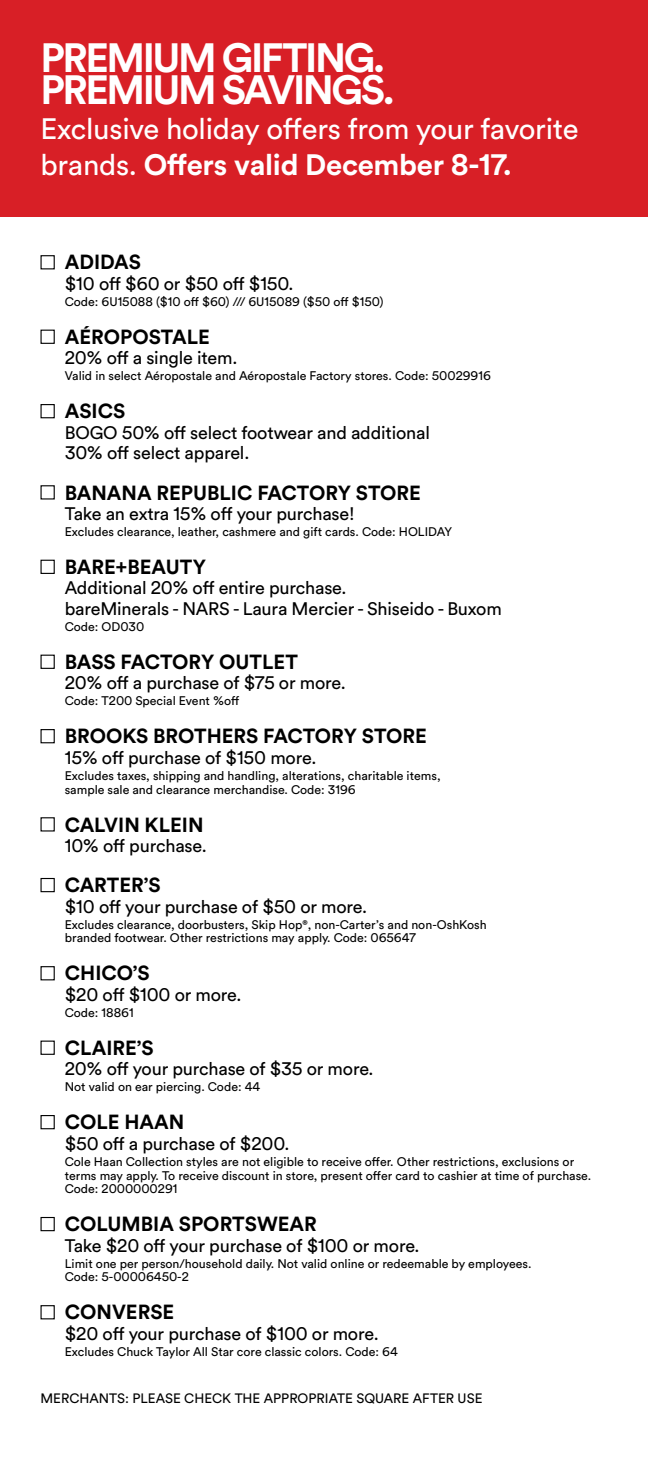
<style>
.page{position:relative;width:648px;height:1458px;background:#fff}
.page>*{position:absolute;margin:0;border:0;box-sizing:border-box;transform-origin:0 0}
.t1{font:700 40.5px/32.4px "Simon Circular";letter-spacing:-.06em;color:#fff}
.t2{font:29.25px/35.1px "Simon Circular";letter-spacing:-.01em;color:#fff}
.t3{font:700 20.25px "Simon Circular";color:#000}
.t4{font:18px/20.5px "Simon Circular";letter-spacing:-.01em;color:#000}
.t5{font:13.5px "Simon Circular";color:#000}
.t6{font:12.38px/13.7px "Simon Circular";color:#000}
.s1{font-weight:700}
</style>
<div class="page">
<div style="left:0;top:0;width:648px;height:216px;background:#d81f26"></div>
<div style="left:40px;top:255px;width:15px;height:14px;border:1px solid #000"></div>
<div style="left:40px;top:330px;width:15px;height:14px;border:1px solid #000"></div>
<div style="left:40px;top:404px;width:15px;height:14px;border:1px solid #000"></div>
<div style="left:40px;top:485px;width:15px;height:15px;border:1px solid #000"></div>
<div style="left:40px;top:560px;width:15px;height:14px;border:1px solid #000"></div>
<div style="left:40px;top:655px;width:15px;height:14px;border:1px solid #000"></div>
<div style="left:40px;top:729px;width:15px;height:14px;border:1px solid #000"></div>
<div style="left:40px;top:817px;width:15px;height:15px;border:1px solid #000"></div>
<div style="left:40px;top:878px;width:15px;height:14px;border:1px solid #000"></div>
<div style="left:40px;top:966px;width:15px;height:14px;border:1px solid #000"></div>
<div style="left:40px;top:1041px;width:15px;height:14px;border:1px solid #000"></div>
<div style="left:40px;top:1115px;width:15px;height:14px;border:1px solid #000"></div>
<div style="left:40px;top:1217px;width:15px;height:14px;border:1px solid #000"></div>
<div style="left:40px;top:1305px;width:15px;height:14px;border:1px solid #000"></div>
<h1 class="t1" style="left:40px;top:40px;width:356px">PREMIUM GIFTING.<br>PREMIUM SAVINGS.</h1>
<h2 class="t2" style="left:40px;top:110px;width:540px">Exclusive holiday offers from your favorite brands. <span class="s1">Offers valid December 8-17.</span></h2>
<h3 class="t3" style="left:65px;top:248px;width:78px">ADIDAS</h3>
<h3 class="t4" style="left:65px;top:273px;width:230px">$10 off $60 or $50 off $150.</h3>
<p class="t6" style="left:65px;top:294px;width:320px">Code: 6U15088 ($10 off $60) /// 6U15089 ($50 off $150)</p>
<h3 class="t3" style="left:65px;top:323px;width:147px">AÉROPOSTALE</h3>
<h3 class="t4" style="left:65px;top:347px;width:174px">20% off a single item.</h3>
<p class="t6" style="left:65px;top:369px;width:428px">Valid in select Aéropostale and Aéropostale Factory stores. Code: 50029916</p>
<h3 class="t3" style="left:65px;top:397px;width:62px">ASICS</h3>
<h3 class="t4" style="left:65px;top:421px;width:367px">BOGO 50% off select footwear and additional<br>30% off select apparel.</h3>
<h3 class="t3" style="left:65px;top:478px;width:358px">BANANA REPUBLIC FACTORY STORE</h3>
<h3 class="t4" style="left:65px;top:503px;width:291px">Take an extra 15% off your purchase!</h3>
<p class="t6" style="left:65px;top:524px;width:389px">Excludes clearance, leather, cashmere and gift cards. Code: HOLIDAY</p>
<h3 class="t3" style="left:65px;top:553px;width:143px">BARE+BEAUTY</h3>
<h3 class="t4" style="left:65px;top:577px;width:438px">Additional 20% off entire purchase.<br>bareMinerals - NARS - Laura Mercier - Shiseido - Buxom</h3>
<p class="t6" style="left:65px;top:619px;width:81px">Code: OD030</p>
<h3 class="t3" style="left:65px;top:648px;width:235px">BASS FACTORY OUTLET</h3>
<h3 class="t4" style="left:65px;top:672px;width:283px">20% off a purchase of $75 or more.</h3>
<p class="t6" style="left:65px;top:694px;width:176px">Code: T200 Special Event %off</p>
<h3 class="t3" style="left:65px;top:722px;width:364px">BROOKS BROTHERS FACTORY STORE</h3>
<h3 class="t4" style="left:65px;top:746px;width:253px">15% off purchase of $150 more.</h3>
<p class="t6" style="left:65px;top:768px;width:377px">Excludes taxes, shipping and handling, alterations, charitable items, sample sale and clearance merchandise. Code: 3196</p>
<h3 class="t3" style="left:65px;top:810px;width:140px">CALVIN KLEIN</h3>
<h3 class="t4" style="left:65px;top:835px;width:143px">10% off purchase.</h3>
<h3 class="t3" style="left:65px;top:871px;width:97px">CARTER’S</h3>
<h3 class="t4" style="left:65px;top:895px;width:304px">$10 off your purchase of $50 or more.</h3>
<p class="t6" style="left:65px;top:917px;width:423px">Excludes clearance, doorbusters, Skip Hop®, non-Carter’s and non-OshKosh branded footwear. Other restrictions may apply. Code: 065647</p>
<h3 class="t3" style="left:65px;top:959px;width:86px">CHICO’S</h3>
<h3 class="t4" style="left:65px;top:984px;width:178px">$20 off $100 or more.</h3>
<p class="t6" style="left:65px;top:1005px;width:70px">Code: 18861</p>
<h3 class="t3" style="left:65px;top:1034px;width:90px">CLAIRE’S</h3>
<h3 class="t4" style="left:65px;top:1058px;width:310px">20% off your purchase of $35 or more.</h3>
<p class="t6" style="left:65px;top:1080px;width:197px">Not valid on ear piercing. Code: 44</p>
<h3 class="t3" style="left:65px;top:1108px;width:121px">COLE HAAN</h3>
<h3 class="t4" style="left:65px;top:1132px;width:226px">$50 off a purchase of $200.</h3>
<p class="t6" style="left:65px;top:1154px;width:528px">Cole Haan Collection styles are not eligible to receive offer. Other restrictions, exclusions or terms may apply. To receive discount in store, present offer card to cashier at time of purchase.<br>Code: 2000000291</p>
<h3 class="t3" style="left:65px;top:1210px;width:254px">COLUMBIA SPORTSWEAR</h3>
<h3 class="t4" style="left:65px;top:1234px;width:356px">Take $20 off your purchase of $100 or more.</h3>
<p class="t6" style="left:65px;top:1256px;width:468px">Limit one per person/household daily. Not valid online or redeemable by employees.<br>Code: 5-00006450-2</p>
<h3 class="t3" style="left:65px;top:1298px;width:111px">CONVERSE</h3>
<h3 class="t4" style="left:65px;top:1323px;width:315px">$20 off your purchase of $100 or more.</h3>
<p class="t6" style="left:65px;top:1344px;width:334px">Excludes Chuck Taylor All Star core classic colors. Code: 64</p>
<p class="t5" style="left:40px;top:1389px;width:444px">MERCHANTS: PLEASE CHECK THE APPROPRIATE SQUARE AFTER USE</p>
</div>
